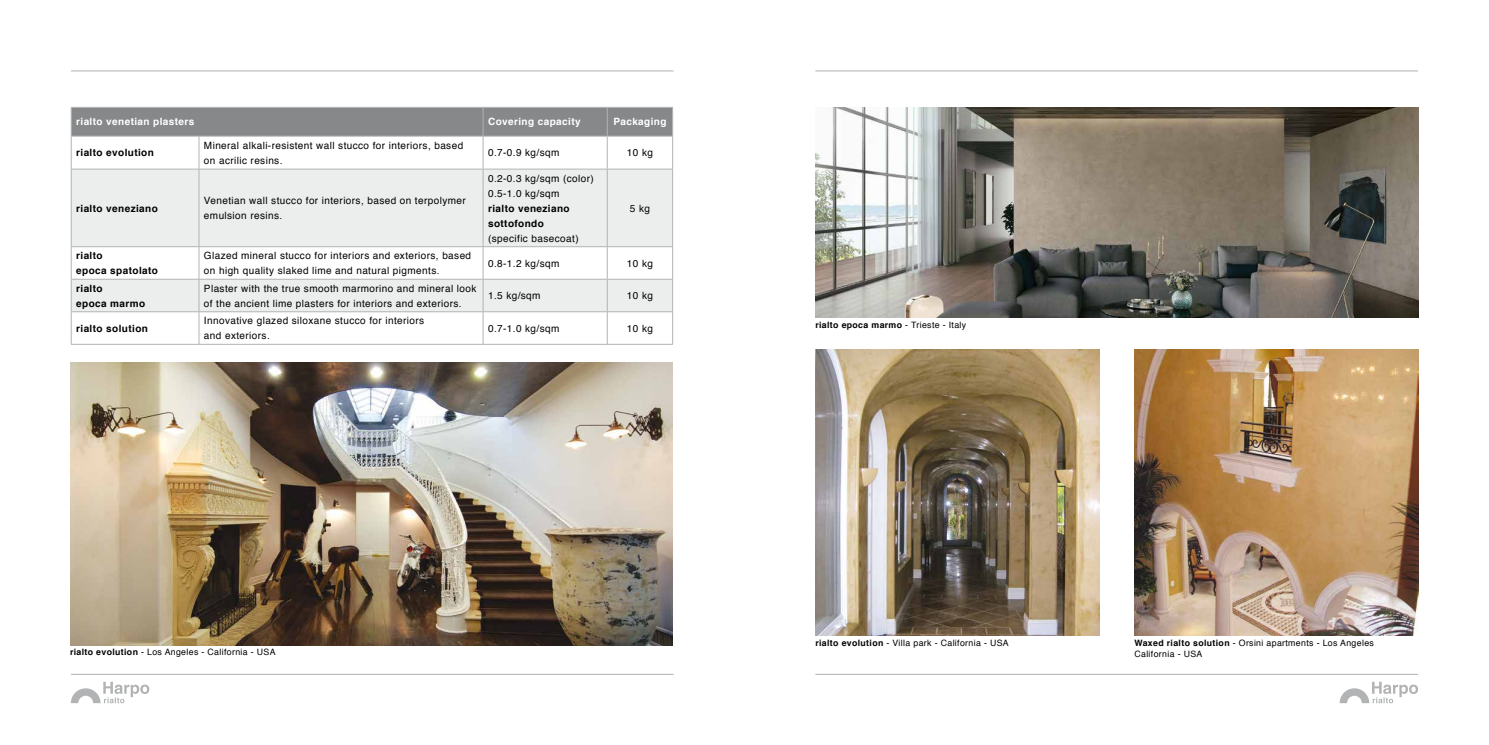
<style>
.page{position:relative;width:1489px;height:745px;background:#fff}
.page>*{position:absolute;margin:0;border:0;box-sizing:border-box;transform-origin:0 0}
.t1{font:10px/15px "Helvetica";letter-spacing:.04em;color:#000}
.t2{font:700 10px/15px "Helvetica";letter-spacing:.04em;color:#000}
.t3{font:700 10px "Helvetica";letter-spacing:.04em;color:#fff}
.t4{font:8.75px/11.2px "Helvetica";letter-spacing:.04em;color:#000}
.t5{font:700 8.75px "Helvetica";letter-spacing:.04em;color:#000}
.s1{font-weight:700}
.s2{font-weight:400}
</style>
<div class="page">
<svg style="left:72px;top:170px;width:600px;height:141px;fill:#eceded"></svg>
<svg style="left:71px;top:107px;width:602px;height:29px;background:#898a8c"></svg>
<hr style="left:71px;top:136px;width:128px;height:1px;background:#b1b3b4">
<hr style="left:71px;top:136px;width:1px;height:33px;background:#b1b3b4">
<hr style="left:199px;top:136px;width:284px;height:1px;background:#b1b3b4">
<hr style="left:199px;top:136px;width:1px;height:33px;background:#b1b3b4">
<hr style="left:483px;top:136px;width:124px;height:1px;background:#b1b3b4">
<hr style="left:483px;top:136px;width:1px;height:33px;background:#b1b3b4">
<hr style="left:607px;top:136px;width:66px;height:1px;background:#b1b3b4">
<hr style="left:607px;top:136px;width:1px;height:33px;background:#b1b3b4">
<hr style="left:672px;top:136px;width:1px;height:33px;background:#b1b3b4">
<hr style="left:71px;top:169px;width:128px;height:1px;background:#b1b3b4">
<hr style="left:71px;top:169px;width:1px;height:77px;background:#b1b3b4">
<hr style="left:199px;top:169px;width:284px;height:1px;background:#b1b3b4">
<hr style="left:199px;top:169px;width:1px;height:77px;background:#b1b3b4">
<hr style="left:483px;top:169px;width:124px;height:1px;background:#b1b3b4">
<hr style="left:483px;top:169px;width:1px;height:77px;background:#b1b3b4">
<hr style="left:607px;top:169px;width:66px;height:1px;background:#b1b3b4">
<hr style="left:607px;top:169px;width:1px;height:77px;background:#b1b3b4">
<hr style="left:672px;top:169px;width:1px;height:77px;background:#b1b3b4">
<hr style="left:71px;top:246px;width:128px;height:1px;background:#b1b3b4">
<hr style="left:71px;top:247px;width:1px;height:32px;background:#b1b3b4">
<hr style="left:199px;top:246px;width:284px;height:1px;background:#b1b3b4">
<hr style="left:199px;top:247px;width:1px;height:32px;background:#b1b3b4">
<hr style="left:483px;top:246px;width:124px;height:1px;background:#b1b3b4">
<hr style="left:483px;top:247px;width:1px;height:32px;background:#b1b3b4">
<hr style="left:607px;top:246px;width:66px;height:1px;background:#b1b3b4">
<hr style="left:607px;top:247px;width:1px;height:32px;background:#b1b3b4">
<hr style="left:672px;top:247px;width:1px;height:32px;background:#b1b3b4">
<hr style="left:71px;top:279px;width:128px;height:1px;background:#b1b3b4">
<hr style="left:71px;top:279px;width:1px;height:32px;background:#b1b3b4">
<hr style="left:199px;top:279px;width:284px;height:1px;background:#b1b3b4">
<hr style="left:199px;top:279px;width:1px;height:32px;background:#b1b3b4">
<hr style="left:483px;top:279px;width:124px;height:1px;background:#b1b3b4">
<hr style="left:483px;top:279px;width:1px;height:32px;background:#b1b3b4">
<hr style="left:607px;top:279px;width:66px;height:1px;background:#b1b3b4">
<hr style="left:607px;top:279px;width:1px;height:32px;background:#b1b3b4">
<hr style="left:672px;top:279px;width:1px;height:32px;background:#b1b3b4">
<hr style="left:71px;top:311px;width:128px;height:1px;background:#b1b3b4">
<hr style="left:71px;top:312px;width:1px;height:32px;background:#b1b3b4">
<hr style="left:199px;top:311px;width:284px;height:1px;background:#b1b3b4">
<hr style="left:199px;top:312px;width:1px;height:32px;background:#b1b3b4">
<hr style="left:483px;top:311px;width:124px;height:1px;background:#b1b3b4">
<hr style="left:483px;top:312px;width:1px;height:32px;background:#b1b3b4">
<hr style="left:607px;top:311px;width:66px;height:1px;background:#b1b3b4">
<hr style="left:607px;top:312px;width:1px;height:32px;background:#b1b3b4">
<hr style="left:672px;top:312px;width:1px;height:32px;background:#b1b3b4">
<hr style="left:71px;top:344px;width:128px;height:1px;background:#b1b3b4">
<hr style="left:199px;top:344px;width:284px;height:1px;background:#b1b3b4">
<hr style="left:483px;top:344px;width:124px;height:1px;background:#b1b3b4">
<hr style="left:607px;top:344px;width:66px;height:1px;background:#b1b3b4">
<hr style="left:71px;top:673px;width:602px;height:1px;background:#b1b3b4">
<hr style="left:815px;top:673px;width:602px;height:1px;background:#b1b3b4">
<svg style="left:71px;top:681px;width:78px;height:21px"></svg>
<svg style="left:1339px;top:681px;width:78px;height:21px"></svg>
<hr style="left:815px;top:71px;width:602px;height:1px;background:#b1b3b4">
<hr style="left:71px;top:71px;width:602px;height:1px;background:#b1b3b4">
<img style="left:815px;top:350px;width:283px;height:285px">
<img style="left:1134px;top:350px;width:283px;height:285px">
<img style="left:71px;top:362px;width:602px;height:283px">
<img style="left:815px;top:107px;width:602px;height:211px">
<p class="t3" style="left:76px;top:114px;width:120px">rialto venetian plasters</p>
<p class="t3" style="left:488px;top:114px;width:94px">Covering capacity</p>
<p class="t3" style="left:613px;top:114px;width:55px">Packaging</p>
<p class="t2" style="left:76px;top:145px;width:79px">rialto evolution</p>
<p class="t1" style="left:204px;top:138px;width:261px">Mineral alkali-resistent wall stucco for interiors, based on acrilic resins.</p>
<p class="t1" style="left:488px;top:145px;width:73px">0.7-0.9 kg/sqm</p>
<p class="t1" style="left:627px;top:145px;width:28px">10 kg</p>
<p class="t2" style="left:76px;top:201px;width:83px">rialto veneziano</p>
<p class="t1" style="left:204px;top:193px;width:263px">Venetian wall stucco for interiors, based on terpolymer emulsion resins.</p>
<p class="t1" style="left:488px;top:171px;width:107px">0.2-0.3 kg/sqm (color)<br>0.5-1.0 kg/sqm</p>
<p class="t2" style="left:488px;top:201px;width:83px">rialto veneziano sottofondo</p>
<p class="t1" style="left:488px;top:231px;width:92px">(specific basecoat)</p>
<p class="t1" style="left:630px;top:201px;width:22px">5 kg</p>
<p class="t2" style="left:76px;top:248px;width:83px">rialto<br>epoca spatolato</p>
<p class="t1" style="left:204px;top:248px;width:269px">Glazed mineral stucco for interiors and exteriors, based on high quality slaked lime and natural pigments.</p>
<p class="t1" style="left:488px;top:256px;width:73px">0.8-1.2 kg/sqm</p>
<p class="t1" style="left:627px;top:256px;width:28px">10 kg</p>
<p class="t2" style="left:76px;top:281px;width:71px">rialto<br>epoca marmo</p>
<p class="t1" style="left:204px;top:281px;width:274px">Plaster with the true smooth marmorino and mineral look of the ancient lime plasters for interiors and exteriors.</p>
<p class="t1" style="left:488px;top:288px;width:54px">1.5 kg/sqm</p>
<p class="t1" style="left:627px;top:288px;width:28px">10 kg</p>
<p class="t2" style="left:76px;top:321px;width:73px">rialto solution</p>
<p class="t1" style="left:204px;top:313px;width:222px">Innovative glazed siloxane stucco for interiors and exteriors.</p>
<p class="t1" style="left:488px;top:321px;width:73px">0.7-1.0 kg/sqm</p>
<p class="t1" style="left:627px;top:321px;width:28px">10 kg</p>
<p class="t4" style="left:70px;top:646px;width:207px"><span class="s1">rialto evolution</span> - Los Angeles - California - USA</p>
<p class="t5" style="left:815px;top:318px;width:152px">rialto epoca marmo <span class="s2">- Trieste - Italy</span></p>
<p class="t4" style="left:815px;top:636px;width:195px"><span class="s1">rialto evolution</span> - Villa park - California - USA</p>
<p class="t4" style="left:1134px;top:636px;width:241px"><span class="s1">Waxed rialto solution</span> - Orsini apartments - Los Angeles<br>California - USA</p>
</div>
